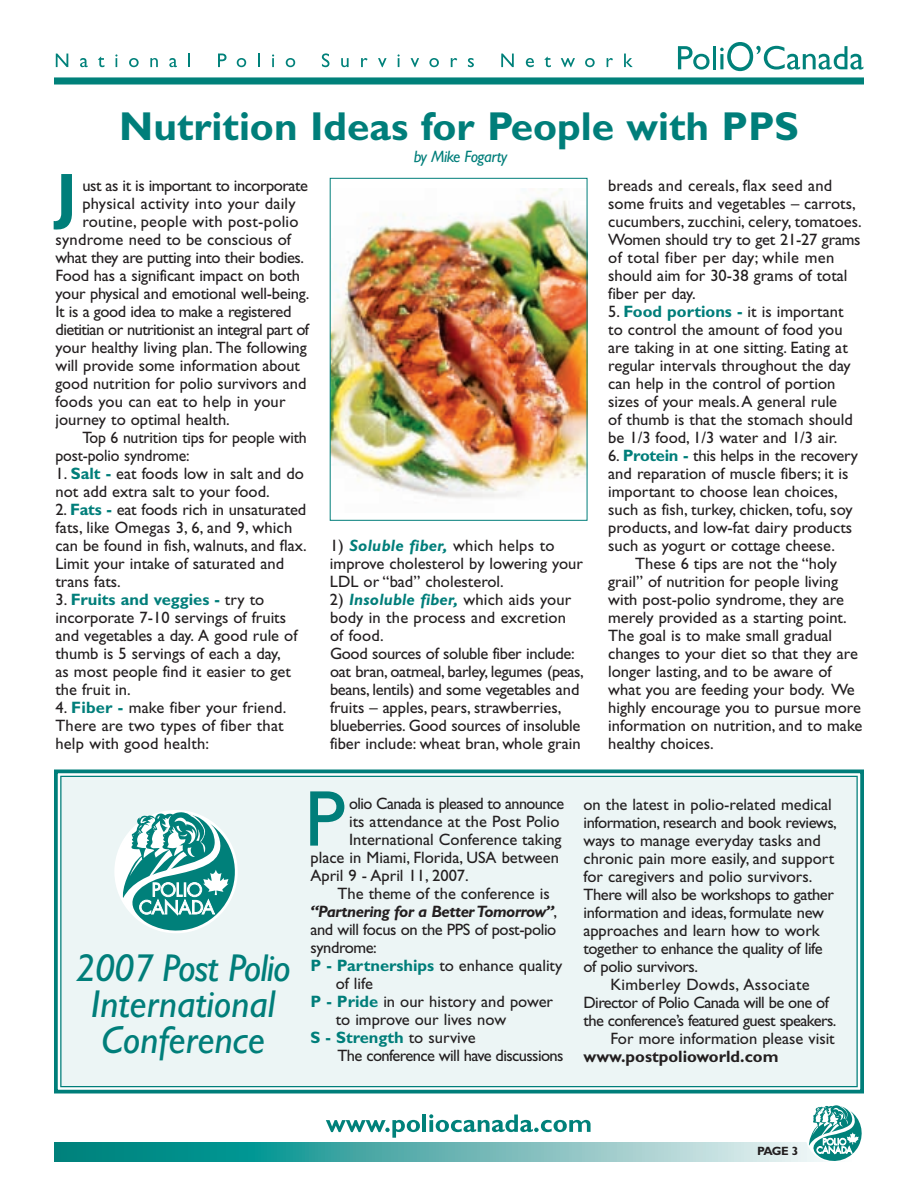
<style>
.page{position:relative;width:918px;height:1188px;background:#fff}
.page>*{position:absolute;margin:0;border:0;box-sizing:border-box;transform-origin:0 0}
.t1{font:79.5px "Gill Sans";color:#007e7a}
.t2{font:700 63px "Gill Sans";color:#007e7a}
.t3{font:700 40.5px "Gill Sans";color:#007e7a}
.t4{font:italic 39px/36px "Gill Sans";color:#007e7a;text-align:center}
.t5{font:16.5px/18px "Gill Sans";color:#231f20}
.t6{font:16.5px "Gill Sans";letter-spacing:-.025em;color:#231f20}
.t7{font:16.5px "Gill Sans";letter-spacing:-.035em;color:#231f20}
.t8{font:16.5px "Gill Sans";color:#231f20;scale:.96 1}
.t9{font:16.5px "Gill Sans";letter-spacing:-.03em;color:#231f20}
.t10{font:italic 700 16.5px "Gill Sans";letter-spacing:-.025em;color:#231f20}
.t11{font:700 16.5px "Gill Sans";color:#231f20}
.t12{font:700 16.5px "Gill Sans";color:#007e7a}
.t13{font:italic 16.5px "Gill Sans";letter-spacing:-.025em;color:#007e7a}
.t14{font:700 12px "Gill Sans";color:#231f20}
.s1{font-weight:700;color:#007e7a}
.s2{font-weight:700;font-style:italic;color:#007e7a}
.s3{font-weight:400;font-style:normal}
.s4{font-weight:400;color:#231f20}
</style>
<div class="page">
<svg style="left:54px;top:1142px;width:754px;height:20px;background:#5fb3b1"></svg>
<svg style="left:326px;top:1120px;width:94px;height:18px"></svg>
<hr style="left:423px;top:1115px;width:3px;height:17px;background:#00817a">
<svg style="left:429px;top:1114px;width:162px;height:18px"></svg>
<svg style="left:808px;top:1105px;width:54px;height:57px"></svg>
<svg style="left:678px;top:46px;width:32px;height:24px"></svg>
<hr style="left:713px;top:46px;width:3px;height:23px;background:#00817a">
<svg style="left:720px;top:42px;width:143px;height:29px"></svg>
<div style="left:54px;top:78px;width:810px;height:6px;background:#00817a"></div>
<svg style="left:56px;top:54px;width:12px;height:13px"></svg>
<svg style="left:80px;top:58px;width:8px;height:9px"></svg>
<svg style="left:98px;top:56px;width:6px;height:11px"></svg>
<svg style="left:115px;top:54px;width:3px;height:13px"></svg>
<svg style="left:129px;top:58px;width:10px;height:9px"></svg>
<svg style="left:150px;top:58px;width:8px;height:9px"></svg>
<svg style="left:169px;top:58px;width:8px;height:9px"></svg>
<svg style="left:188px;top:54px;width:2px;height:13px"></svg>
<svg style="left:218px;top:54px;width:9px;height:13px"></svg>
<svg style="left:237px;top:58px;width:9px;height:9px"></svg>
<svg style="left:258px;top:54px;width:2px;height:13px"></svg>
<svg style="left:272px;top:54px;width:2px;height:13px"></svg>
<svg style="left:286px;top:58px;width:9px;height:9px"></svg>
<svg style="left:322px;top:53px;width:7px;height:14px"></svg>
<svg style="left:341px;top:58px;width:8px;height:9px"></svg>
<svg style="left:361px;top:58px;width:7px;height:9px"></svg>
<svg style="left:378px;top:58px;width:9px;height:9px"></svg>
<svg style="left:398px;top:54px;width:2px;height:13px"></svg>
<svg style="left:411px;top:58px;width:8px;height:9px"></svg>
<svg style="left:429px;top:58px;width:10px;height:9px"></svg>
<svg style="left:451px;top:58px;width:6px;height:9px"></svg>
<svg style="left:468px;top:58px;width:6px;height:9px"></svg>
<svg style="left:501px;top:54px;width:13px;height:13px"></svg>
<svg style="left:526px;top:58px;width:8px;height:9px"></svg>
<svg style="left:544px;top:56px;width:7px;height:11px"></svg>
<svg style="left:561px;top:58px;width:14px;height:9px"></svg>
<svg style="left:585px;top:58px;width:10px;height:9px"></svg>
<svg style="left:607px;top:58px;width:6px;height:9px"></svg>
<svg style="left:624px;top:54px;width:9px;height:13px"></svg>
<div style="left:61px;top:776px;width:796px;height:311px;background:#ecf5f5"></div>
<div style="left:54px;top:770px;width:810px;height:324px;border:4px solid #007e7a"></div>
<svg style="left:121px;top:812px;width:117px;height:121px"></svg>
<img style="left:332px;top:189px;width:253px;height:310px">
<div style="left:330px;top:178px;width:257px;height:343px;border:1px solid #007e7a"></div>
<h3 class="t3" style="left:119px;top:111px;width:681px">Nutrition Ideas for People with PPS</h3>
<p class="t13" style="left:414px;top:150px;width:95px">by Mike Fogarty</p>
<h2 class="t2" style="left:56px;top:172px;width:22px">J</h2>
<p class="t9" style="left:82px;top:179px;width:227px">ust as it is important to incorporate</p>
<p class="t5" style="left:82px;top:196px;width:215px">physical activity into your daily</p>
<p class="t5" style="left:82px;top:214px;width:218px">routine, people with post-polio</p>
<p class="t5" style="left:56px;top:232px;width:237px">syndrome need to be conscious of</p>
<p class="t6" style="left:56px;top:251px;width:250px">what they are putting into their bodies.</p>
<p class="t5" style="left:56px;top:268px;width:246px">Food has a significant impact on both</p>
<p class="t5" style="left:56px;top:286px;width:255px">your physical and emotional well-being.</p>
<p class="t6" style="left:56px;top:305px;width:238px">It is a good idea to make a registered</p>
<p class="t7" style="left:56px;top:323px;width:255px">dietitian or nutritionist an integral part of</p>
<p class="t5" style="left:56px;top:340px;width:253px">your healthy living plan. The following</p>
<p class="t5" style="left:56px;top:358px;width:246px">will provide some information about</p>
<p class="t5" style="left:55px;top:376px;width:252px">good nutrition for polio survivors and</p>
<p class="t5" style="left:55px;top:394px;width:232px">foods you can eat to help in your</p>
<p class="t5" style="left:55px;top:412px;width:176px">journey to optimal health.</p>
<p class="t8" style="left:82px;top:431px;width:235px">Top 6 nutrition tips for people with</p>
<p class="t8" style="left:55px;top:449px;width:141px">post-polio syndrome:</p>
<p class="t5" style="left:56px;top:466px;width:250px">1. <span class="s1">Salt -</span> eat foods low in salt and do not add extra salt to your food.</p>
<p class="t5" style="left:55px;top:502px;width:253px">2. <span class="s1">Fats -</span> eat foods rich in unsaturated fats, like Omegas 3, 6, and 9, which can be found in fish, walnuts, and flax.<br>Limit your intake of saturated and trans fats.</p>
<p class="t5" style="left:55px;top:592px;width:243px">3. <span class="s1">Fruits and veggies -</span> try to incorporate 7-10 servings of fruits and vegetables a day. A good rule of thumb is 5 servings of each a day, as most people find it easier to get the fruit in.</p>
<p class="t5" style="left:55px;top:700px;width:232px">4. <span class="s1">Fiber -</span> make fiber your friend.<br>There are two types of fiber that help with good health:</p>
<p class="t5" style="left:330px;top:537px;width:254px">1) <span class="s2">Soluble fiber,</span> which helps to improve cholesterol by lowering your<br>LDL or “bad” cholesterol.</p>
<p class="t5" style="left:330px;top:591px;width:255px">2) <span class="s2">Insoluble fiber,</span> which aids your body in the process and excretion<br>of food.<br>Good sources of soluble fiber include: oat bran, oatmeal, barley, legumes (peas, beans, lentils) and some vegetables and fruits – apples, pears, strawberries, blueberries. Good sources of insoluble fiber include: wheat bran, whole grain</p>
<p class="t5" style="left:608px;top:177px;width:255px">breads and cereals, flax seed and some fruits and vegetables – carrots, cucumbers, zucchini, celery, tomatoes.<br>Women should try to get 21-27 grams of total fiber per day; while men should aim for 30-38 grams of total fiber per day.</p>
<p class="t5" style="left:608px;top:303px;width:246px">5. <span class="s1">Food portions -</span> it is important to control the amount of food you are taking in at one sitting. Eating at regular intervals throughout the day can help in the control of portion sizes of your meals.A general rule of thumb is that the stomach should be 1/3 food, 1/3 water and 1/3 air.</p>
<p class="t5" style="left:608px;top:447px;width:251px">6. <span class="s1">Protein -</span> this helps in the recovery and reparation of muscle fibers; it is important to choose lean choices, such as fish, turkey, chicken, tofu, soy products, and low-fat dairy products such as yogurt or cottage cheese.</p>
<p class="t5" style="left:608px;top:555px;width:256px;text-indent:27px">These 6 tips are not the “holy grail” of nutrition for people living with post-polio syndrome, they are merely provided as a starting point.<br>The goal is to make small gradual changes to your diet so that they are longer lasting, and to be aware of what you are feeding your body. We highly encourage you to pursue more information on nutrition, and to make healthy choices.</p>
<h3 class="t4" style="left:75px;top:953px;width:217px">2007 Post Polio<br>International<br>Conference</h3>
<h1 class="t1" style="left:305px;top:789px;width:42px">P</h1>
<p class="t7" style="left:349px;top:798px;width:217px">olio Canada is pleased to announce</p>
<p class="t5" style="left:349px;top:814px;width:212px">its attendance at the Post Polio</p>
<p class="t5" style="left:349px;top:832px;width:214px">International Conference taking</p>
<p class="t5" style="left:311px;top:850px;width:250px">place in Miami, Florida, USA between</p>
<p class="t5" style="left:311px;top:868px;width:160px">April 9 - April 11, 2007.</p>
<p class="t5" style="left:338px;top:886px;width:214px">The theme of the conference is</p>
<p class="t10" style="left:310px;top:906px;width:248px">“Partnering for a Better Tomorrow”<span class="s3">,</span></p>
<p class="t6" style="left:311px;top:924px;width:247px">and will focus on the PPS of post-polio</p>
<p class="t6" style="left:311px;top:942px;width:68px">syndrome:</p>
<p class="t5" style="left:310px;top:958px;width:253px"><span class="s1">P - Partnerships</span> to enhance quality</p>
<p class="t5" style="left:336px;top:976px;width:39px">of life</p>
<p class="t5" style="left:310px;top:994px;width:244px"><span class="s1">P - Pride</span> in our history and power</p>
<p class="t5" style="left:336px;top:1012px;width:172px">to improve our lives now</p>
<p class="t12" style="left:310px;top:1032px;width:167px">S - Strength <span class="s4">to survive</span></p>
<p class="t7" style="left:338px;top:1050px;width:228px">The conference will have discussions</p>
<p class="t5" style="left:584px;top:797px;width:250px">on the latest in polio-related medical</p>
<p class="t6" style="left:584px;top:816px;width:255px">information, research and book reviews,</p>
<p class="t5" style="left:584px;top:833px;width:239px">ways to manage everyday tasks and</p>
<p class="t5" style="left:584px;top:851px;width:252px">chronic pain more easily, and support</p>
<p class="t5" style="left:584px;top:869px;width:230px">for caregivers and polio survivors.</p>
<p class="t6" style="left:584px;top:888px;width:252px">There will also be workshops to gather</p>
<p class="t5" style="left:584px;top:905px;width:242px">information and ideas, formulate new</p>
<p class="t5" style="left:584px;top:923px;width:238px">approaches and learn how to work</p>
<p class="t6" style="left:584px;top:942px;width:241px">together to enhance the quality of life</p>
<p class="t6" style="left:584px;top:960px;width:116px">of polio survivors.</p>
<p class="t5" style="left:611px;top:977px;width:201px">Kimberley Dowds, Associate</p>
<p class="t7" style="left:584px;top:996px;width:247px">Director of Polio Canada will be one of</p>
<p class="t7" style="left:584px;top:1014px;width:254px">the conference’s featured guest speakers.</p>
<p class="t5" style="left:611px;top:1031px;width:226px">For more information please visit</p>
<p class="t11" style="left:584px;top:1050px;width:197px">www.postpolioworld.com</p>
<p class="t14" style="left:757px;top:1146px;width:43px">PAGE 3</p>
</div>
